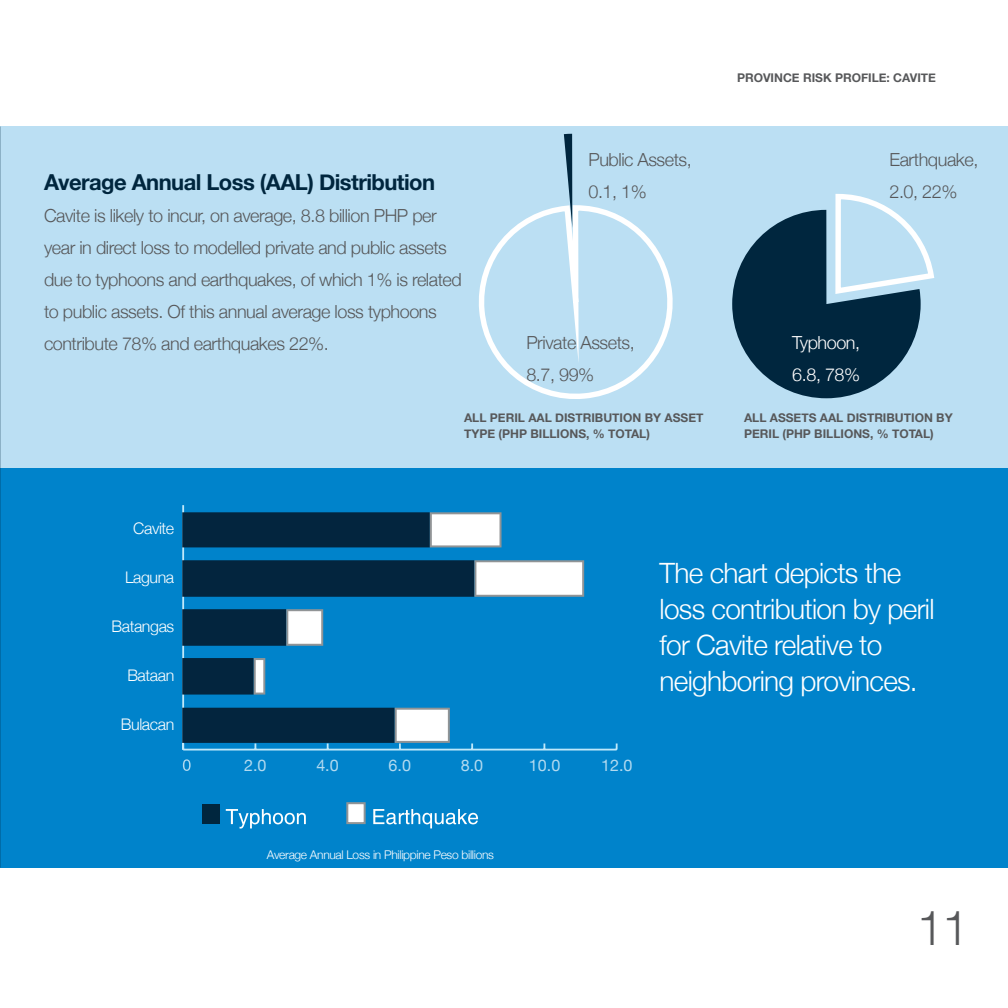
<style>
.page{position:relative;width:1008px;height:1008px;background:#fff}
.page>*{position:absolute;margin:0;border:0;box-sizing:border-box;transform-origin:0 0}
.t1{font:300 48px "Helvetica Neue";color:#57585a}
.t2{font:300 28px/36px "Helvetica Neue";letter-spacing:-.025em;color:#fff}
.t3{font:700 22px "Helvetica Neue";letter-spacing:-.025em;color:#00263e}
.t4{font:300 18px/32px "Helvetica Neue";letter-spacing:-.025em;color:#57585a}
.t5{font:300 18px/32px "Helvetica Neue";letter-spacing:-.025em;color:#fff}
.t6{font:16.2px "Helvetica Neue";color:#b2daf0}
.t7{font:300 16px "Helvetica Neue";letter-spacing:-.025em;color:#fff}
.t8{font:700 12px/16px "Helvetica Neue";color:#57585a}
.t9{font:300 12px "Helvetica Neue";letter-spacing:-.025em;color:#fff}
</style>
<div class="page">
<div style="left:0;top:127px;width:1008px;height:717px;background:#bbdff3"></div>
<div style="left:0;top:468px;width:1008px;height:400px;background:#0083cb"></div>
<div style="left:202px;top:804px;width:18px;height:20px;background:#00263e"></div>
<svg style="left:226px;top:809px;width:80px;height:20px"></svg>
<div style="left:346px;top:802px;width:20px;height:22px;background:#fff;border:2px solid #919496"></div>
<svg style="left:373px;top:809px;width:105px;height:19px"></svg>
<svg style="left:479px;top:134px;width:194px;height:265px"></svg>
<svg style="left:732px;top:194px;width:203px;height:204px"></svg>
<hr style="left:182px;top:505px;width:2px;height:245px;background:#bfe8fa">
<svg style="left:616px;top:743px;width:2px;height:7px"></svg>
<svg style="left:471px;top:743px;width:2px;height:6px"></svg>
<svg style="left:543px;top:743px;width:2px;height:6px"></svg>
<hr style="left:183px;top:749px;width:434px;height:2px;background:#bfe8fa">
<svg style="left:183px;top:759px;width:8px;height:12px"></svg>
<svg style="left:182px;top:512px;width:320px;height:35px;background:#375366"></svg>
<svg style="left:182px;top:560px;width:402px;height:37px;background:#425c6f"></svg>
<svg style="left:182px;top:609px;width:141px;height:37px;background:#3e596c"></svg>
<svg style="left:182px;top:658px;width:83px;height:37px;background:#1f3e54"></svg>
<svg style="left:182px;top:708px;width:268px;height:42px;background:#305a75"></svg>
<p class="t3" style="left:44px;top:165px;width:393px">Average Annual Loss (AAL) Distribution</p>
<p class="t4" style="left:44px;top:198px;width:419px">Cavite is likely to incur, on average, 8.8 billion PHP per year in direct loss to modelled private and public assets due to typhoons and earthquakes, of which 1% is related to public assets. Of this annual average loss typhoons contribute 78% and earthquakes 22%.</p>
<p class="t4" style="left:588px;top:142px;width:105px">Public Assets,<br>0.1, 1%</p>
<p class="t4" style="left:526px;top:325px;width:110px">Private Assets,<br>8.7, 99%</p>
<p class="t8" style="left:464px;top:410px;width:241px">ALL PERIL AAL DISTRIBUTION BY ASSET<br>TYPE (PHP BILLIONS, % TOTAL)</p>
<p class="t8" style="left:737px;top:70px;width:200px">PROVINCE RISK PROFILE: CAVITE</p>
<p class="t4" style="left:890px;top:142px;width:90px">Earthquake,<br>2.0, 22%</p>
<p class="t5" style="left:792px;top:325px;width:69px">Typhoon,<br>6.8, 78%</p>
<p class="t8" style="left:744px;top:410px;width:210px">ALL ASSETS AAL DISTRIBUTION BY<br>PERIL (PHP BILLIONS, % TOTAL)</p>
<p class="t7" style="left:133px;top:515px;width:42px">Cavite</p>
<p class="t7" style="left:125px;top:564px;width:51px">Laguna</p>
<p class="t7" style="left:112px;top:613px;width:64px">Batangas</p>
<p class="t7" style="left:127px;top:662px;width:48px">Bataan</p>
<p class="t7" style="left:121px;top:711px;width:55px">Bulacan</p>
<p class="t6" style="left:244px;top:753px;width:24px">2.0</p>
<p class="t6" style="left:316px;top:753px;width:24px">4.0</p>
<p class="t6" style="left:389px;top:753px;width:24px">6.0</p>
<p class="t6" style="left:461px;top:753px;width:24px">8.0</p>
<p class="t6" style="left:529px;top:753px;width:33px">10.0</p>
<p class="t6" style="left:601px;top:753px;width:33px">12.0</p>
<h2 class="t2" style="left:660px;top:553px;width:276px">The chart depicts the loss contribution by peril for Cavite relative to neighboring provinces.</h2>
<p class="t9" style="left:267px;top:845px;width:229px">Average Annual Loss in Philippine Peso billions</p>
<h1 class="t1" style="left:917px;top:889px;width:54px">11</h1>
</div>
